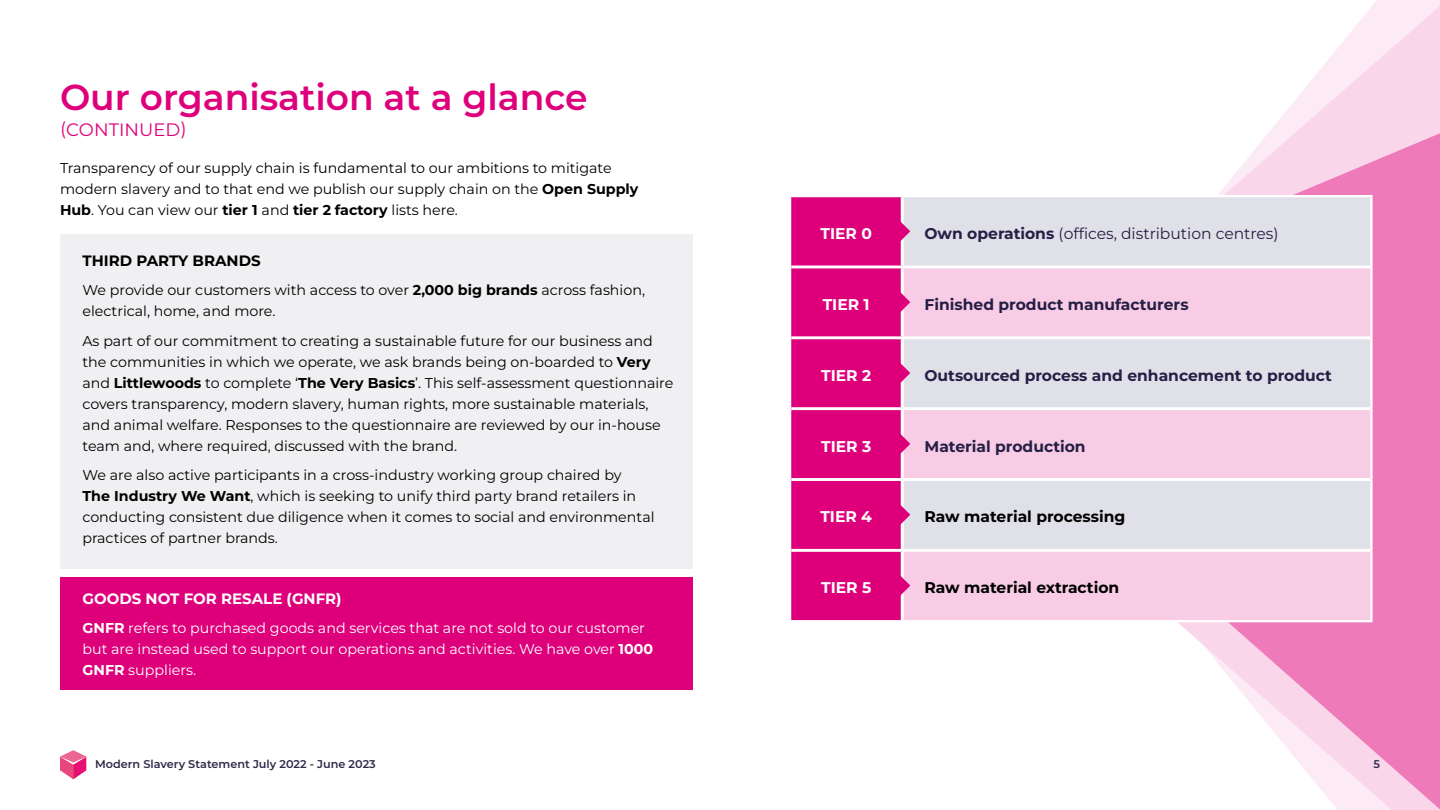
<style>
.page{position:relative;width:1440px;height:810px;background:#fff}
.page>*{position:absolute;margin:0;border:0;box-sizing:border-box;transform-origin:0 0}
.t1{font:600 36px "Montserrat";color:#de007b}
.t2{font:18px "Montserrat";color:#de007b}
.t3{font:700 15.52px "Montserrat";color:#251e45}
.t4{font:15.52px "Montserrat";color:#251e45}
.t5{font:700 15.52px "Montserrat";color:#000}
.t6{font:700 15.52px "Montserrat";color:#fff}
.t7{font:700 15px "Montserrat";color:#fff}
.t8{font:700 15px "Montserrat";color:#000}
.t9{font:14.25px/21px "Montserrat";color:#000}
.t10{font:14.25px/21px "Montserrat";color:#fff}
.t11{font:600 11.25px "Montserrat";color:#2d2b48}
.s1{font-weight:700}
</style>
<div class="page">
<svg style="left:60px;top:750px;width:27px;height:30px"></svg>
<div style="left:60px;top:235px;width:633px;height:334px;background:#f0f0f3"></div>
<svg style="left:1372px;top:0;width:68px;height:6px"></svg>
<svg style="left:1269px;top:6px;width:171px;height:127px"></svg>
<svg style="left:1178px;top:133px;width:262px;height:676px;fill:#ee7aba"></svg>
<div style="left:791px;top:197px;width:110px;height:423px;background:#de007b"></div>
<div style="left:904px;top:197px;width:466px;height:69px;background:#e0e0e8"></div>
<svg style="left:904px;top:268px;width:466px;height:352px;fill:#f8cce4"></svg>
<hr style="left:791px;top:266px;width:111px;height:2px;background:#fff">
<hr style="left:902px;top:266px;width:468px;height:2px;background:#fff">
<hr style="left:791px;top:336px;width:111px;height:3px;background:#fff">
<hr style="left:902px;top:336px;width:468px;height:3px;background:#fff">
<hr style="left:791px;top:407px;width:111px;height:3px;background:#fff">
<hr style="left:902px;top:407px;width:468px;height:3px;background:#fff">
<hr style="left:791px;top:478px;width:111px;height:3px;background:#fff">
<hr style="left:902px;top:478px;width:468px;height:3px;background:#fff">
<hr style="left:791px;top:549px;width:111px;height:3px;background:#fff">
<hr style="left:902px;top:549px;width:468px;height:3px;background:#fff">
<hr style="left:902px;top:195px;width:471px;height:2px;background:#fff">
<hr style="left:1370px;top:197px;width:3px;height:70px;background:#fff">
<hr style="left:1370px;top:267px;width:3px;height:71px;background:#fff">
<hr style="left:1370px;top:338px;width:3px;height:71px;background:#fff">
<hr style="left:1370px;top:409px;width:3px;height:71px;background:#fff">
<hr style="left:1370px;top:480px;width:3px;height:70px;background:#fff">
<hr style="left:1370px;top:550px;width:3px;height:70px;background:#fff">
<hr style="left:902px;top:620px;width:471px;height:2px;background:#fff">
<svg style="left:884px;top:218px;width:26px;height:27px"></svg>
<svg style="left:884px;top:289px;width:26px;height:27px"></svg>
<svg style="left:884px;top:360px;width:26px;height:26px"></svg>
<svg style="left:884px;top:430px;width:26px;height:27px"></svg>
<svg style="left:884px;top:501px;width:26px;height:27px"></svg>
<svg style="left:884px;top:572px;width:26px;height:27px"></svg>
<div style="left:60px;top:577px;width:633px;height:113px;background:#de007b"></div>
<h1 class="t1" style="left:60px;top:72px;width:529px">Our organisation at a glance</h1>
<p class="t2" style="left:60px;top:117px;width:128px">(CONTINUED)</p>
<p class="t9" style="left:60px;top:157px;width:580px">Transparency of our supply chain is fundamental to our ambitions to mitigate modern slavery and to that end we publish our supply chain on the <span class="s1">Open Supply<br>Hub</span>. You can view our <span class="s1">tier 1</span> and <span class="s1">tier 2 factory</span> lists here.</p>
<p class="t8" style="left:82px;top:250px;width:180px">THIRD PARTY BRANDS</p>
<p class="t9" style="left:82px;top:279px;width:564px">We provide our customers with access to over <span class="s1">2,000 big brands</span> across fashion, electrical, home, and more.</p>
<p class="t9" style="left:82px;top:330px;width:592px">As part of our commitment to creating a sustainable future for our business and the communities in which we operate, we ask brands being on-boarded to <span class="s1">Very </span>and <span class="s1">Littlewoods</span> to complete ‘<span class="s1">The Very Basics</span>’. This self-assessment questionnaire covers transparency, modern slavery, human rights, more sustainable materials, and animal welfare. Responses to the questionnaire are reviewed by our in-house team and, where required, discussed with the brand.</p>
<p class="t9" style="left:82px;top:463px;width:574px">We are also active participants in a cross-industry working group chaired by<br><span class="s1">The Industry We Want</span>, which is seeking to unify third party brand retailers in conducting consistent due diligence when it comes to social and environmental practices of partner brands.</p>
<p class="t7" style="left:82px;top:588px;width:261px">GOODS NOT FOR RESALE (GNFR)</p>
<p class="t10" style="left:82px;top:616px;width:572px"><span class="s1">GNFR</span> refers to purchased goods and services that are not sold to our customer but are instead used to support our operations and activities. We have over <span class="s1">1000<br>GNFR</span> suppliers.</p>
<p class="t11" style="left:95px;top:756px;width:282px">Modern Slavery Statement July 2022 - June 2023</p>
<p class="t6" style="left:820px;top:222px;width:53px">TIER 0</p>
<p class="t4" style="left:925px;top:223px;width:356px"><span class="s1">Own operations</span> (offices, distribution centres)</p>
<p class="t6" style="left:823px;top:293px;width:49px">TIER 1</p>
<p class="t3" style="left:925px;top:293px;width:266px">Finished product manufacturers</p>
<p class="t6" style="left:821px;top:364px;width:52px">TIER 2</p>
<p class="t3" style="left:925px;top:364px;width:409px">Outsourced process and enhancement to product</p>
<p class="t6" style="left:821px;top:435px;width:52px">TIER 3</p>
<p class="t3" style="left:925px;top:435px;width:163px">Material production</p>
<p class="t6" style="left:820px;top:506px;width:53px">TIER 4</p>
<p class="t5" style="left:925px;top:506px;width:202px">Raw material processing</p>
<p class="t6" style="left:821px;top:577px;width:52px">TIER 5</p>
<p class="t5" style="left:925px;top:577px;width:196px">Raw material extraction</p>
<p class="t11" style="left:1373px;top:756px;width:8px">5</p>
</div>
